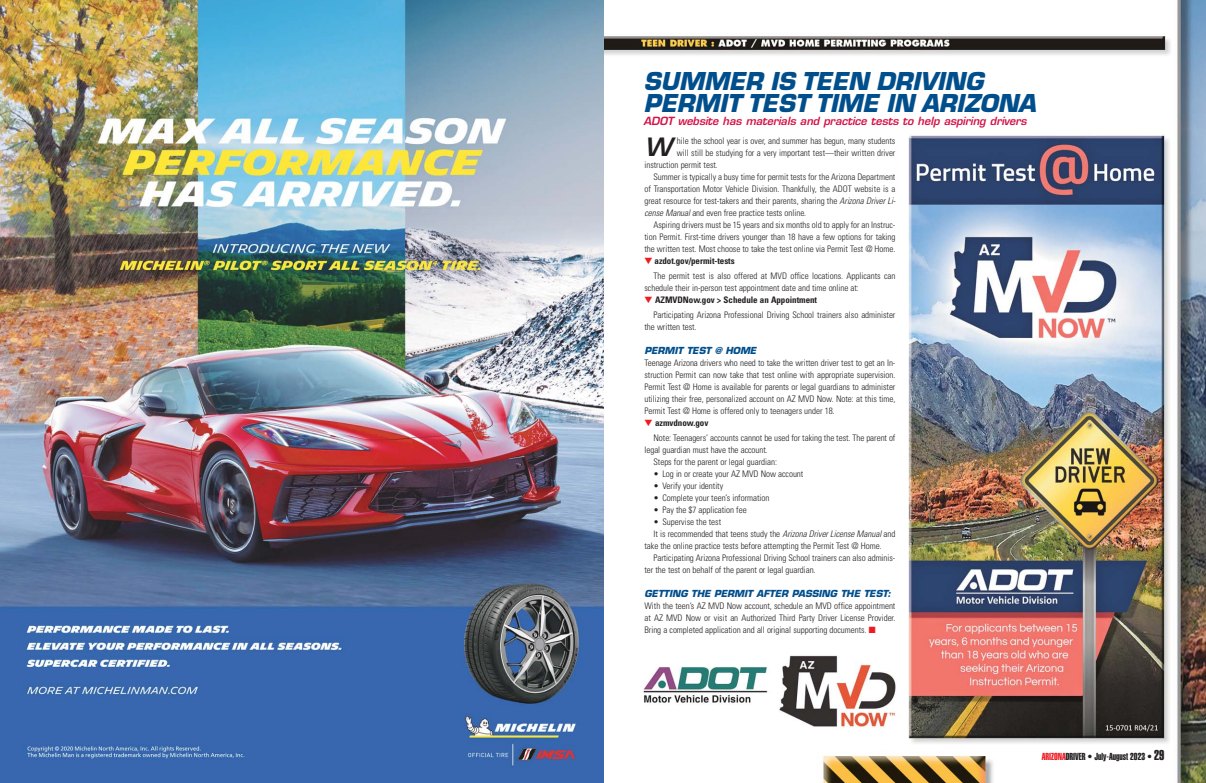
<style>
.page{position:relative;width:1206px;height:783px;background:#fff}
.page>*{position:absolute;margin:0;border:0;box-sizing:border-box;transform-origin:0 0}
.t1{font:italic 600 24.6px "Eurostile";color:#231f20}
.t2{font:italic 700 24px/22px "Eurostile";letter-spacing:-.005em;color:#004f8c}
.t3{font:italic 600 11px "Eurostile";color:#d31145}
.t4{font:10px "Helvetica Extra Compressed";color:#231f20}
.t5{font:italic 700 9.5px "Eurostile";letter-spacing:-.005em;color:#004f8c}
.t6{font:300 condensed 9px/12px "Univers";letter-spacing:-.005em;color:#231f20}
.s1{font-style:italic}
.s2{color:#ed1c24}
.s3{font-weight:700}
.s4{font-size:14px}
</style>
<div class="page">
<img style="left:603px;top:0;width:603px;height:783px">
<img style="left:0;top:0;width:603px;height:783px">
<h2 class="t2" style="left:643px;top:73px;width:394px">SUMMER IS TEEN DRIVING<br>PERMIT TEST TIME IN ARIZONA</h2>
<p class="t3" style="left:644px;top:117px;width:387px">ADOT website has materials and practice tests to help aspiring drivers</p>
<h1 class="t1" style="left:644px;top:138px;width:29px">W</h1>
<p class="t6" style="left:677px;top:136px;width:220px">hile the school year is over, and summer has be gun, many students</p>
<p class="t6" style="left:677px;top:148px;width:220px">will still be studying for a very important test—their written driver</p>
<p class="t6" style="left:645px;top:160px;width:75px">instruction permit test.</p>
<p class="t6" style="left:654px;top:172px;width:243px">Summer is typically a busy time for permit tests for the Arizona Department</p>
<p class="t6" style="left:645px;top:184px;width:252px">of Transportation Mo tor Vehicle Division. Thankfully, the ADOT website is a</p>
<p class="t6" style="left:645px;top:196px;width:254px">great resource for test-takers and their parents, sharing the <span class="s1">Arizona DriverLi-</span></p>
<p class="t6" style="left:645px;top:208px;width:163px"><span class="s1">cense Manual</span>and even free practice tests online.</p>
<p class="t6" style="left:654px;top:220px;width:243px">Aspiring drivers must be 15 years and six months old to apply for an In struc -</p>
<p class="t6" style="left:644px;top:232px;width:252px">tion Permit. First-time drivers younger than 18 have a few options for taking</p>
<p class="t6" style="left:644px;top:244px;width:252px">the written test. Most choose to take the test online via Permit Test @ Home.</p>
<p class="t6" style="left:653px;top:254px;width:243px;line-height:15px;text-indent:-9px"><span class="s2">▼</span> <span class="s3">azdot.gov/permit-tests<br></span>The permit test is also offered at MVD office lo ca tions. Applicants can</p>
<p class="t6" style="left:644px;top:283px;width:216px">schedule their in-person test appointment date and time online at:</p>
<p class="t6" style="left:654px;top:293px;width:243px;line-height:15px;text-indent:-9px"><span class="s2">▼</span> <span class="s3">AZMVDNow.gov &gt; Schedule an Appointment<br></span>Participating Arizona Professional Driving School trainers also administer</p>
<p class="t6" style="left:645px;top:322px;width:54px">the written test.</p>
<p class="t5" style="left:644px;top:347px;width:115px">PERMIT TEST @ HOME</p>
<p class="t6" style="left:644px;top:358px;width:252px;text-align:justify">Teenage Arizona drivers who need to take the writ ten driver test to get an In - struction Permit can now take that test online with appropriate supervision.<br>Permit Test @ Home is available for parents or legal guardians to administer utilizing their free, personalized account on AZ MVD Now. Note: at this time, Permit Test @ Home is of fered only to teenagers under 18.</p>
<p class="t6" style="left:654px;top:416px;width:243px;line-height:15px;text-indent:-9px"><span class="s2">▼</span> <span class="s3">azmvdnow.gov<br></span>Note: Teenagers’ accounts cannot be used for taking the test. The parent of</p>
<p class="t6" style="left:654px;top:445px;width:125px;text-indent:-9px">legal guardian must have the account.<br>Steps for the parent or legal guardian:</p>
<p class="t6" style="left:654px;top:469px;width:151px">• Log in or create your AZ MVD Now account</p>
<p class="t6" style="left:654px;top:481px;width:71px">• Verify your identity</p>
<p class="t6" style="left:654px;top:493px;width:117px">• Complete your teen’s information</p>
<p class="t6" style="left:654px;top:505px;width:95px">• Pay the $7 application fee</p>
<p class="t6" style="left:654px;top:517px;width:69px">• Supervise the test</p>
<p class="t6" style="left:654px;top:529px;width:244px">It is recommended that teens study the <span class="s1">Arizona DriverLicense Manual</span>and</p>
<p class="t6" style="left:644px;top:541px;width:239px">take the online practice tests before attempting the Permit Test @ Home.</p>
<p class="t6" style="left:654px;top:553px;width:243px">Participating Arizona Professional Driving School trainers can also adminis-</p>
<p class="t6" style="left:644px;top:565px;width:173px">ter the test on behalf of the parent or legal guardian.</p>
<p class="t5" style="left:644px;top:590px;width:250px">GETTING THE PERMIT AFTER PASSING THE TEST:</p>
<p class="t6" style="left:644px;top:601px;width:252px;text-align:justify">With the teen’s AZ MVD Now account, schedule an MVD office appointment at AZ MVD Now or visit an Authorized Third Party Driver License Provider.<br>Bring a completed application and all original supporting documents. <span class="s2">■</span></p>
<p class="t4" style="left:1042px;top:753px;width:124px"><span class="s2">ARIZONA</span>DRIVER • July-August 2023 • <span class="s4">29</span></p>
</div>
